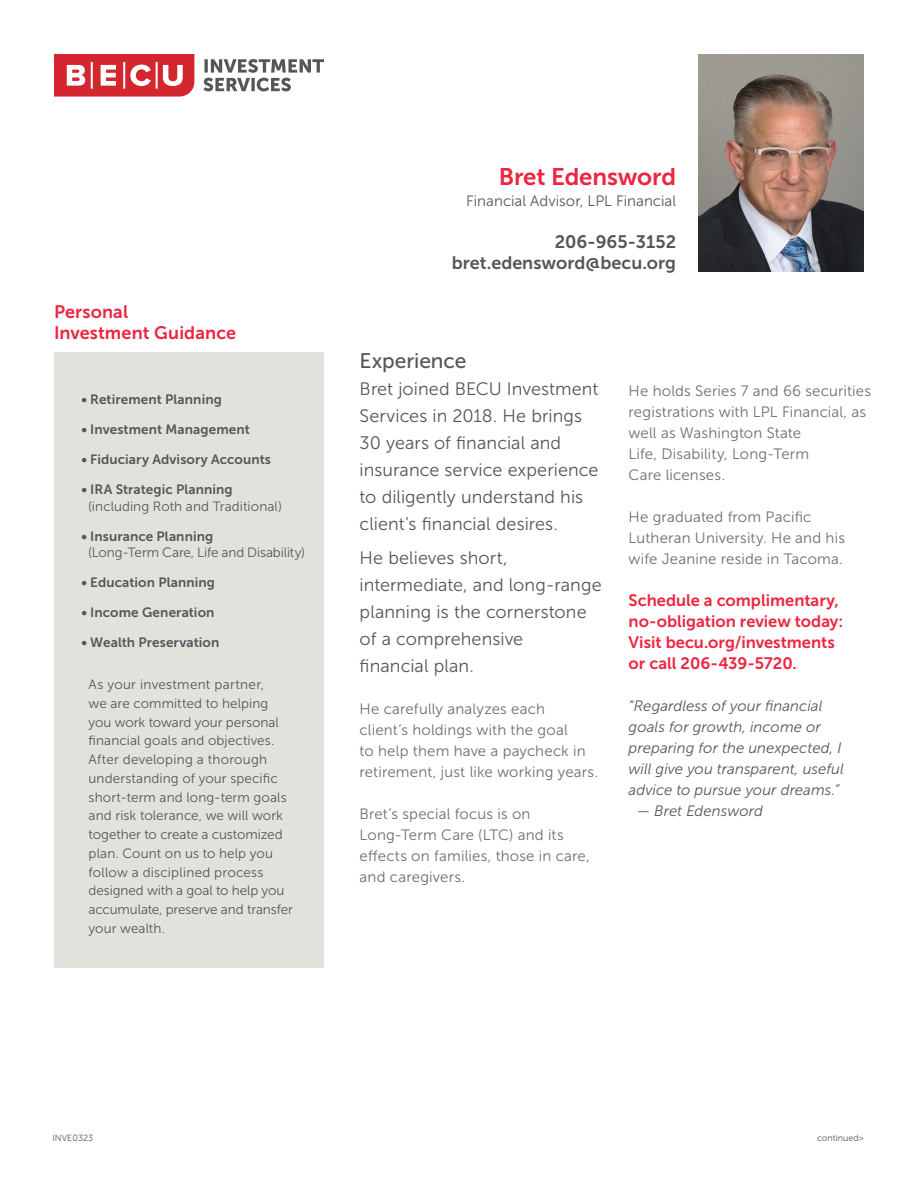
<style>
.page{position:relative;width:918px;height:1188px;background:#fff}
.page>*{position:absolute;margin:0;border:0;box-sizing:border-box;transform-origin:0 0}
.t1{font:24px "Museo Sans 700";letter-spacing:-.005em;color:#ed2541}
.t2{font:21px "Museo Sans 500";color:#54575a}
.t3{font:18px/27px "Museo Sans 300";letter-spacing:.005em;color:#54575a}
.t4{font:18px "Museo Sans 700";color:#54575a}
.t5{font:18px/21px "Museo Sans 700";letter-spacing:.005em;color:#ed2541}
.thoughtful{font:16.5px/21px "Museo Sans 700";color:#ed2541}
.t6{font:15px/21px "Museo Sans 300";letter-spacing:.01em;color:#6c6e70}
.thoughtful-2{font:italic 15px/21px "Museo Sans 300";color:#54575a}
.t7{font:15px "Museo Sans 300";color:#54575a}
.t8{font:13.5px/18.8px "Museo Sans 300";letter-spacing:.005em;color:#54575a}
.t9{font:13.5px "Museo Sans 700";letter-spacing:.01em;color:#54575a}
.t10{font:9px "Museo Sans 300";color:#54575a}
</style>
<div class="page">
<svg style="left:54px;top:54px;width:140px;height:43px"></svg>
<svg style="left:204px;top:59px;width:120px;height:32px"></svg>
<div style="left:54px;top:352px;width:270px;height:616px;background:#e3e1dc"></div>
<img style="left:699px;top:54px;width:165px;height:217px">
<h3 class="t5" style="left:54px;top:301px;width:184px">Personal<br>Investment Guidance</h3>
<p class="t9" style="left:81px;top:392px;width:142px">• Retirement Planning</p>
<p class="t9" style="left:81px;top:422px;width:170px">• Investment Management</p>
<p class="t9" style="left:81px;top:452px;width:191px">• Fiduciary Advisory Accounts</p>
<p class="t9" style="left:81px;top:482px;width:153px">• IRA Strategic Planning</p>
<p class="t8" style="left:88px;top:497px;width:195px">(including Roth and Traditional)</p>
<p class="t9" style="left:81px;top:528px;width:133px">• Insurance Planning</p>
<p class="t8" style="left:88px;top:543px;width:218px">(Long-Term Care, Life and Disability)</p>
<p class="t9" style="left:81px;top:575px;width:135px">• Education Planning</p>
<p class="t9" style="left:81px;top:605px;width:135px">• Income Generation</p>
<p class="t9" style="left:81px;top:635px;width:140px">• Wealth Preservation</p>
<p class="t8" style="left:89px;top:675px;width:206px">As your investment partner,<br>we are committed to helping you work toward your personal financial goals and objectives.<br>After developing a thorough understanding of your specific short-term and long-term goals and risk tolerance, we will work together to create a customized plan. Count on us to help you follow a disciplined process designed with a goal to help you accumulate, preserve and transfer your wealth.</p>
<p class="t1" style="left:499px;top:164px;width:179px">Bret Edensword</p>
<p class="t7" style="left:466px;top:193px;width:212px">Financial Advisor, LPL Financial</p>
<p class="t4" style="left:555px;top:232px;width:123px">206-965-3152</p>
<p class="t4" style="left:452px;top:253px;width:226px">bret.edensword@becu.org</p>
<p class="t2" style="left:360px;top:349px;width:108px">Experience</p>
<p class="t3" style="left:360px;top:375px;width:240px">Bret joined BECU Investment<br>Services in 2018. He brings<br>30 years of financial and insurance service experience to diligently understand his client’s financial desires.</p>
<p class="t3" style="left:360px;top:544px;width:243px">He believes short, intermediate, and long-range planning is the cornerstone of a comprehensive<br>financial plan.</p>
<p class="t6" style="left:360px;top:698px;width:240px">He carefully analyzes each<br>client’s holdings with the goal<br>to help them have a paycheck in retirement, just like working years.</p>
<p class="t6" style="left:360px;top:803px;width:232px">Bret’s special focus is on<br>Long-Term Care (LTC) and its effects on families, those in care, and caregivers.</p>
<p class="t6" style="left:629px;top:380px;width:244px">He holds Series 7 and 66 securities registrations with LPL Financial, as well as Washington State<br>Life, Disability, Long-Term<br>Care licenses.</p>
<p class="t6" style="left:629px;top:506px;width:218px">He graduated from Pacific<br>Lutheran University. He and his wife Jeanine reside in Tacoma.</p>
<p class="thoughtful" style="left:629px;top:590px;width:216px">Schedule a complimentary, no-obligation review today:</p>
<p class="thoughtful" style="left:629px;top:632px;width:208px">Visit becu.org/investments or call 206-439-5720.</p>
<p class="thoughtful-2" style="left:629px;top:695px;width:217px">“Regardless of your financial goals for growth, income or preparing for the unexpected, I will give you transparent, useful advice to pursue your dreams.”</p>
<p class="thoughtful-2" style="left:637px;top:800px;width:128px">— Bret Edensword</p>
<p class="t10" style="left:52px;top:1133px;width:42px">INVE0323</p>
<p class="t10" style="left:817px;top:1133px;width:48px">continued&gt;</p>
</div>
